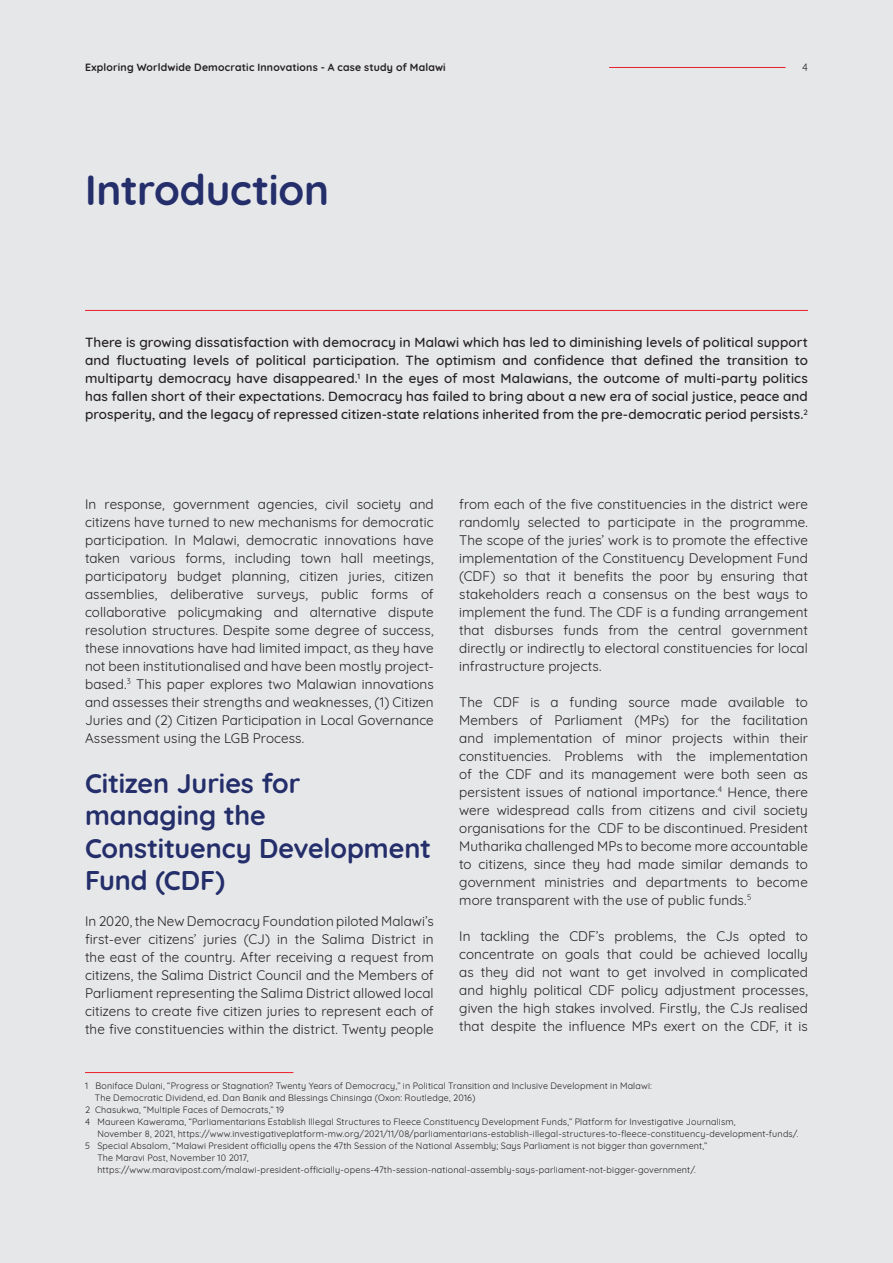
<style>
.page{position:relative;width:893px;height:1263px;background:#e6e7e9}
.page>*{position:absolute;margin:0;border:0;box-sizing:border-box;transform-origin:0 0}
.H1__align_left{font:700 42px "Quicksand";letter-spacing:-.005em;color:#242e6a}
.Subtitle__align_left{font:700 27px/32.4px "Quicksand";letter-spacing:-.005em;color:#242e6a}
.Subtitle__align_left-2{font:13.5px/18px "Quicksand";letter-spacing:.005em;color:#231f20;text-align:justify}
.Subtitle__align_left-3{font:500 13.5px/18px "Quicksand";letter-spacing:.01em;color:#231f20;text-align:justify}
.t1{font:700 10.5px "Quicksand";letter-spacing:.02em;color:#231f20}
.t2{font:10.5px "Quicksand";color:#231f20}
.Subtitle__align_left-4{font:9px/12px "Quicksand";letter-spacing:.02em;color:#231f20}
</style>
<div class="page">
<hr style="left:85px;top:310px;width:723px;height:1px;background:#ea202d">
<hr style="left:85px;top:1072px;width:208px;height:1px;background:#ea202d">
<hr style="left:609px;top:67px;width:177px;height:1px;background:#ea202d">
<p class="t1" style="left:85px;top:59px;width:362px">Exploring Worldwide Democratic Innovations - A case study of Malawi</p>
<p class="t2" style="left:802px;top:59px;width:7px">4</p>
<p class="H1__align_left" style="left:85px;top:155px;width:246px">Introduction</p>
<p class="Subtitle__align_left-3" style="left:85px;top:332px;width:724px">There is growing dissatisfaction with democracy in Malawi which has led to diminishing levels of political support and fluctuating levels of political participation. The optimism and confidence that defined the transition to multiparty democracy have disappeared.<sup>1</sup> In the eyes of most Malawians, the outcome of multi-party politics has fallen short of their expectations. Democracy has failed to bring about a new era of social justice, peace and prosperity, and the legacy of repressed citizen-state relations inherited from the pre-democratic period persists.<sup>2</sup></p>
<p class="Subtitle__align_left-2" style="left:85px;top:493px;width:350px">In response, government agencies, civil society and citizens have turned to new mechanisms for democratic participation. In Malawi, democratic innovations have taken various forms, including town hall meetings, participatory budget planning, citizen juries, citizen assemblies, deliberative surveys, public forms of collaborative policymaking and alternative dispute resolution structures. Despite some degree of success, these innovations have had limited impact, as they have not been institutionalised and have been mostly project&shy;based.<sup>3</sup> This paper explores two Malawian innovations and assesses their strengths and weaknesses, (1) Citizen Juries and (2) Citizen Participation in Local Governance Assessment using the LGB Process.</p>
<p class="Subtitle__align_left" style="left:85px;top:765px;width:348px">Citizen Juries for managing the<br>Constituency Development<br>Fund (CDF)</p>
<p class="Subtitle__align_left-2" style="left:85px;top:911px;width:350px">In 2020, the New Democracy Foundation piloted Malawi’s first-ever citizens’ juries (CJ) in the Salima District in the east of the country. After receiving a request from citizens, the Salima District Council and the Members of Parliament representing the Salima District allowed local citizens to create five citizen juries to represent each of the five constituencies within the district. Twenty people</p>
<p class="Subtitle__align_left-2" style="left:459px;top:493px;width:350px">from each of the five constituencies in the district were randomly selected to participate in the programme.<br>The scope of the juries’ work is to promote the effective implementation of the Constituency Development Fund (CDF) so that it benefits the poor by ensuring that stakeholders reach a consensus on the best ways to implement the fund. The CDF is a funding arrangement that disburses funds from the central government directly or indirectly to electoral constituencies for local infrastructure projects.</p>
<p class="Subtitle__align_left-2" style="left:459px;top:691px;width:350px">The CDF is a funding source made available to Members of Parliament (MPs) for the facilitation and implementation of minor projects within their constituencies. Problems with the implementation of the CDF and its management were both seen as persistent issues of national importance.<sup>4</sup> Hence, there were widespread calls from citizens and civil society organisations for the CDF to be discontinued. President Mutharika challenged MPs to become more accountable to citizens, since they had made similar demands to government ministries and departments to become more transparent with the use of public funds.<sup>5</sup></p>
<p class="Subtitle__align_left-2" style="left:459px;top:925px;width:350px">In tackling the CDF’s problems, the CJs opted to concentrate on goals that could be achieved locally as they did not want to get involved in complicated and highly political CDF policy adjustment processes, given the high stakes involved. Firstly, the CJs realised that despite the influence MPs exert on the CDF, it is</p>
<p class="Subtitle__align_left-4" style="left:95px;top:1079px;width:558px;text-indent:-10px">1 Boniface Dulani, “Progress or Stagnation? Twenty Years of Democracy,” in Political Transition and Inclusive Development in Malawi:<br>The Democratic Dividend, ed. Dan Banik and Blessings Chinsinga (Oxon: Routledge, 2016)</p>
<p class="Subtitle__align_left-4" style="left:85px;top:1103px;width:201px">2 Chasukwa, “Multiple Faces of Democrats,” 19</p>
<p class="Subtitle__align_left-4" style="left:97px;top:1115px;width:702px;text-indent:-12px">4 Maureen Kawerama, “Parliamentarians Establish Illegal Structures to Fleece Constituency Development Funds,” Platform for Investigative Journalism,<br>November 8, 2021, https://www.investigativeplatform-mw.org/2021/11/08/parliamentarians-establish-illegal-structures-to-fleece-constituency-development-funds/.</p>
<p class="Subtitle__align_left-4" style="left:97px;top:1139px;width:611px;text-indent:-12px">5 Special Absalom, “Malawi President officially opens the 47th Session of the National Assembly; Says Parliament is not bigger than government,”<br>The Maravi Post, November 10 2017, https://www.maravipost.com/malawi-president-officially-opens-47th-session-national-assembly-says-parliament-not-bigger-government/.</p>
</div>
